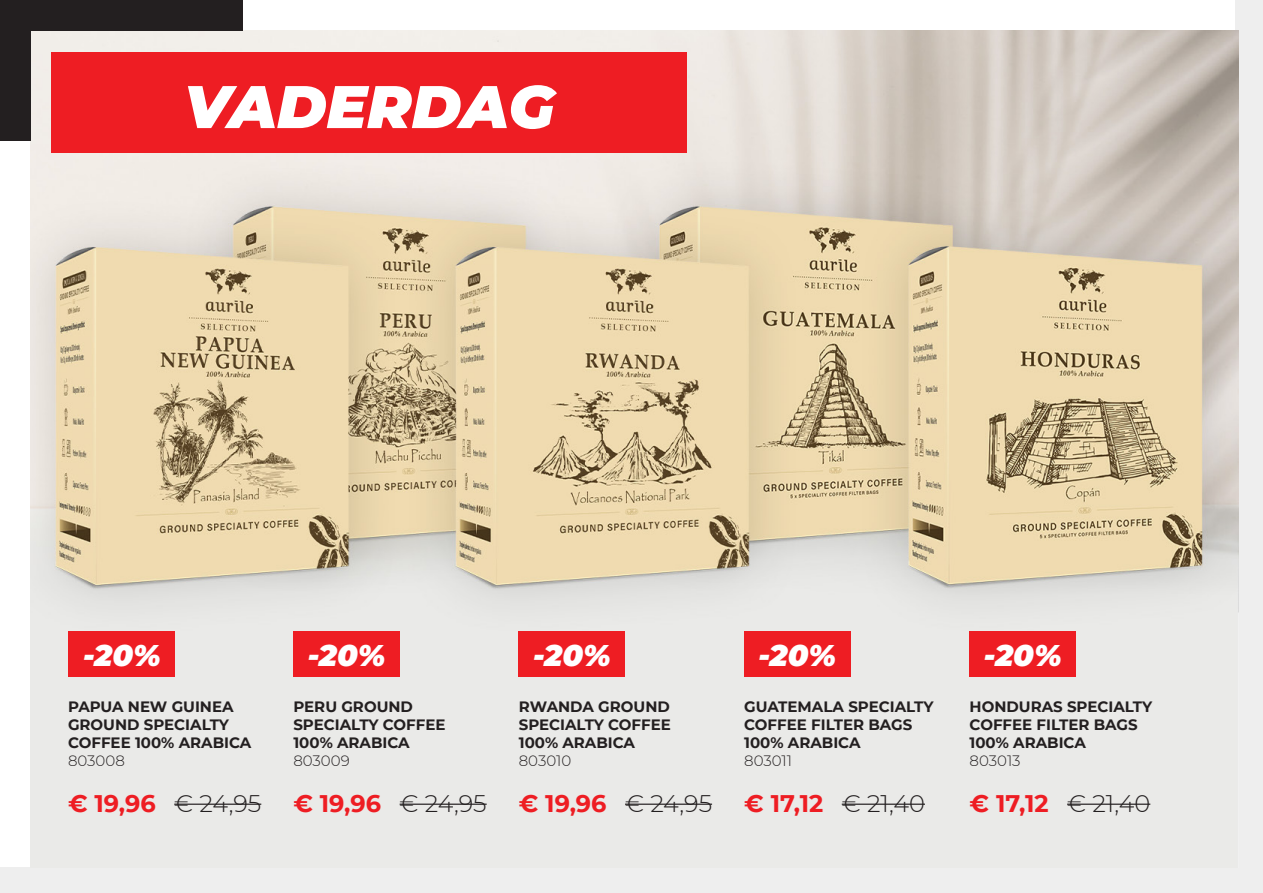
<style>
.page{position:relative;width:1263px;height:893px;background:#fff}
.page>*{position:absolute;margin:0;border:0;box-sizing:border-box;transform-origin:0 0}
.t1{font:italic 900 60px "Montserrat";color:#fff}
.t2{font:italic 900 30px "Montserrat";color:#fff}
.t3{font:700 24px "Montserrat";color:#ee1d23}
.t4{font:700 15px/18px "Montserrat";color:#231f20}
.s1{font-weight:300}
.s2{font-weight:300;color:#231f20}
</style>
<div class="page">
<div style="left:0;top:867px;width:1263px;height:26px;background:#eee"></div>
<div style="left:1235px;top:0;width:28px;height:893px;background:#eee"></div>
<img style="left:30px;top:30px;width:1208px;height:837px">
<div style="left:69px;top:631px;width:106px;height:46px;background:#ee1d23"></div>
<div style="left:293px;top:631px;width:107px;height:46px;background:#ee1d23"></div>
<div style="left:519px;top:631px;width:106px;height:46px;background:#ee1d23"></div>
<div style="left:744px;top:631px;width:106px;height:46px;background:#ee1d23"></div>
<div style="left:969px;top:631px;width:107px;height:46px;background:#ee1d23"></div>
<hr style="left:174px;top:804px;width:87px;height:1px;background:#231f20">
<hr style="left:400px;top:804px;width:87px;height:1px;background:#231f20">
<hr style="left:625px;top:804px;width:87px;height:1px;background:#231f20">
<hr style="left:842px;top:804px;width:83px;height:1px;background:#231f20">
<hr style="left:1067px;top:804px;width:83px;height:1px;background:#231f20">
<div style="left:0;top:0;width:30px;height:140px;background:#231f20"></div>
<div style="left:30px;top:0;width:213px;height:30px;background:#231f20"></div>
<div style="left:52px;top:52px;width:635px;height:100px;background:#ee1d23"></div>
<p class="t1" style="left:184px;top:62px;width:372px">VADERDAG</p>
<p class="t2" style="left:83px;top:632px;width:79px">-20%</p>
<p class="t2" style="left:308px;top:632px;width:79px">-20%</p>
<p class="t2" style="left:533px;top:632px;width:79px">-20%</p>
<p class="t2" style="left:758px;top:632px;width:79px">-20%</p>
<p class="t2" style="left:984px;top:632px;width:79px">-20%</p>
<p class="t4" style="left:68px;top:697px;width:185px">PAPUA NEW GUINEA<br>GROUND SPECIALTY<br>COFFEE 100% ARABICA<br><span class="s1">803008</span></p>
<p class="t3" style="left:68px;top:786px;width:195px">€ 19,96 <span class="s2">€ 24,95</span></p>
<p class="t4" style="left:293px;top:697px;width:154px">PERU GROUND<br>SPECIALTY COFFEE<br>100% ARABICA<br><span class="s1">803009</span></p>
<p class="t3" style="left:293px;top:786px;width:195px">€ 19,96 <span class="s2">€ 24,95</span></p>
<p class="t4" style="left:519px;top:697px;width:154px">RWANDA GROUND<br>SPECIALTY COFFEE<br>100% ARABICA<br><span class="s1">803010</span></p>
<p class="t3" style="left:519px;top:786px;width:195px">€ 19,96 <span class="s2">€ 24,95</span></p>
<p class="t4" style="left:744px;top:697px;width:191px">GUATEMALA SPECIALTY<br>COFFEE FILTER BAGS<br>100% ARABICA<br><span class="s1">803011</span></p>
<p class="t3" style="left:744px;top:786px;width:182px">€ 17,12 <span class="s2">€ 21,40</span></p>
<p class="t4" style="left:969px;top:697px;width:184px">HONDURAS SPECIALTY<br>COFFEE FILTER BAGS<br>100% ARABICA<br><span class="s1">803013</span></p>
<p class="t3" style="left:969px;top:786px;width:182px">€ 17,12 <span class="s2">€ 21,40</span></p>
</div>
